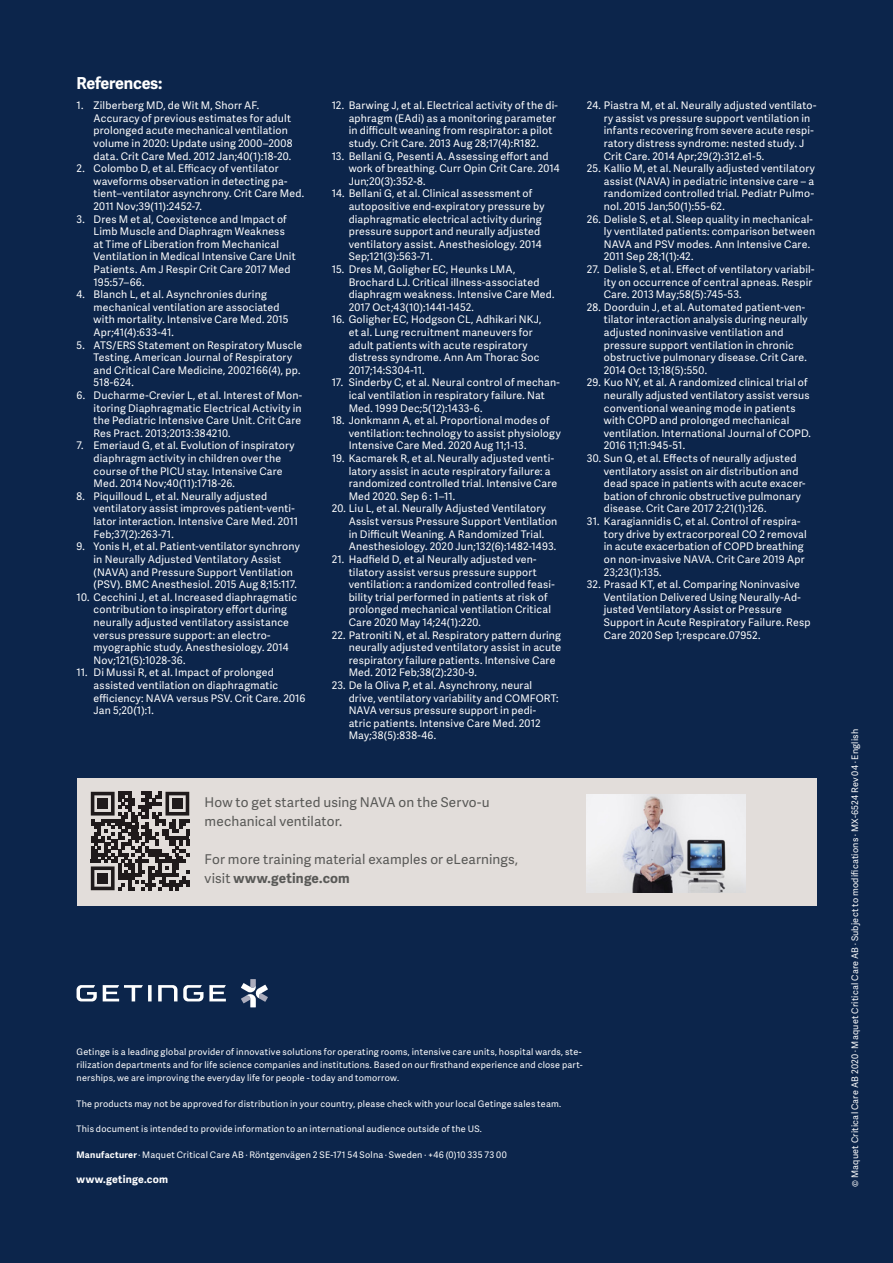
<style>
.page{position:relative;width:893px;height:1263px;background:#0c254b}
.page>*{position:absolute;margin:0;border:0;box-sizing:border-box;transform-origin:0 0}
.t1{font:700 16.5px "Adelle Sans";letter-spacing:-.015em;color:#fff}
.A4_USL_Body_copy_Ade{font:13.5px/19.2px "Adelle Sans";letter-spacing:.01em;color:#595957}
.t2{font:10.5px/12.6px "Adelle Sans";letter-spacing:.02em;color:#fff}
.t3{font:700 10.5px "Adelle Sans";letter-spacing:.02em;color:#fff}
.t4{font:9px/12.8px "Adelle Sans";letter-spacing:.025em;color:#fff;text-align:justify}
.s1{font-weight:700}
</style>
<div class="page">
<div style="left:77px;top:778px;width:739px;height:128px;background:#e2ddda"></div>
<svg style="left:90px;top:791px;width:100px;height:100px"></svg>
<svg style="left:91px;top:792px;width:98px;height:98px"></svg>
<div style="left:98px;top:798px;width:10px;height:11px;background:#231f20"></div>
<div style="left:172px;top:798px;width:10px;height:11px;background:#231f20"></div>
<div style="left:98px;top:873px;width:10px;height:10px;background:#231f20"></div>
<img style="left:587px;top:794px;width:159px;height:99px">
<svg style="left:241px;top:979px;width:27px;height:28px"></svg>
<svg style="left:103px;top:985px;width:49px;height:16px"></svg>
<svg style="left:77px;top:985px;width:20px;height:16px"></svg>
<svg style="left:183px;top:985px;width:43px;height:16px"></svg>
<svg style="left:158px;top:985px;width:19px;height:16px"></svg>
<p class="t1" style="left:77px;top:71px;width:88px">References:</p>
<p class="t2" style="left:94px;top:99px;width:200px;text-indent:-17px">1. Zilberberg MD, de Wit M, Shorr AF.<br>Accuracy of previous estimates for adult prolonged acute mechanical ventilation volume in 2020: Update using 2000–2008 data. Crit Care Med. 2012 Jan;40(1):18-20.</p>
<p class="t2" style="left:94px;top:162px;width:212px;text-indent:-17px">2. Colombo D, et al. Efficacy of ventilator waveforms observation in detecting pa&shy;tient–ventilator asynchrony. Crit Care Med.<br>2011 Nov;39(11):2452-7.</p>
<p class="t2" style="left:94px;top:212px;width:204px;text-indent:-17px">3. Dres M et al, Coexistence and Impact of Limb Muscle and Diaphragm Weakness at Time of Liberation from Mechanical Ventilation in Medical Intensive Care Unit Patients. Am J Respir Crit Care 2017 Med 195:57–66.</p>
<p class="t2" style="left:94px;top:288px;width:196px;text-indent:-17px">4. Blanch L, et al. Asynchronies during mechanical ventilation are associated with mortality. Intensive Care Med. 2015<br>Apr;41(4):633-41.</p>
<p class="t2" style="left:94px;top:338px;width:210px;text-indent:-17px">5. ATS/ERS Statement on Respiratory Muscle Testing. American Journal of Respiratory and Critical Care Medicine, 2002166(4), pp.<br>518-624.</p>
<p class="t2" style="left:94px;top:389px;width:210px;text-align:justify;text-indent:-17px">6. Ducharme-Crevier L, et al. Interest of Mon&shy;itoring Diaphragmatic Electrical Activity in the Pediatric Intensive Care Unit. Crit Care Res Pract. 2013;2013:384210.</p>
<p class="t2" style="left:94px;top:439px;width:203px;text-indent:-17px">7. Emeriaud G, et al. Evolution of inspiratory diaphragm activity in children over the course of the PICU stay. Intensive Care Med. 2014 Nov;40(11):1718-26.</p>
<p class="t2" style="left:94px;top:489px;width:206px;text-indent:-17px">8. Piquilloud L, et al. Neurally adjusted ventilatory assist improves patient-venti&shy;lator interaction. Intensive Care Med. 2011<br>Feb;37(2):263-71.</p>
<p class="t2" style="left:94px;top:540px;width:208px;text-indent:-17px">9. Yonis H, et al. Patient-ventilator synchrony in Neurally Adjusted Ventilatory Assist (NAVA) and Pressure Support Ventilation (PSV). BMC Anesthesiol. 2015 Aug 8;15:117.</p>
<p class="t2" style="left:94px;top:590px;width:205px;text-indent:-17px">10. Cecchini J, et al. Increased diaphragmatic contribution to inspiratory effort during neurally adjusted ventilatory assistance versus pressure support: an electro&shy;myographic study. Anesthesiology. 2014<br>Nov;121(5):1028-36.</p>
<p class="t2" style="left:94px;top:666px;width:214px;text-indent:-17px">11. Di Mussi R, et al. Impact of prolonged assisted ventilation on diaphragmatic efficiency: NAVA versus PSV. Crit Care. 2016<br>Jan 5;20(1):1.</p>
<p class="t2" style="left:349px;top:99px;width:211px;text-indent:-17px">12. Barwing J, et al. Electrical activity of the di&shy;aphragm (EAdi) as a monitoring parameter in difficult weaning from respirator: a pilot study. Crit Care. 2013 Aug 28;17(4):R182.</p>
<p class="t2" style="left:349px;top:149px;width:212px;text-indent:-17px">13. Bellani G, Pesenti A. Assessing effort and work of breathing. Curr Opin Crit Care. 2014<br>Jun;20(3):352-8.</p>
<p class="t2" style="left:349px;top:187px;width:197px;text-indent:-17px">14. Bellani G, et al. Clinical assessment of autopositive end-expiratory pressure by diaphragmatic electrical activity during pressure support and neurally adjusted ventilatory assist. Anesthesiology. 2014<br>Sep;121(3):563-71.</p>
<p class="t2" style="left:349px;top:263px;width:207px;text-indent:-17px">15. Dres M, Goligher EC, Heunks LMA, Brochard LJ. Critical illness-associated diaphragm weakness. Intensive Care Med.<br>2017 Oct;43(10):1441-1452.</p>
<p class="t2" style="left:349px;top:313px;width:194px;text-indent:-17px">16. Goligher EC, Hodgson CL, Adhikari NKJ, et al. Lung recruitment maneuvers for adult patients with acute respiratory distress syndrome. Ann Am Thorac Soc 2017;14:S304-11.</p>
<p class="t2" style="left:349px;top:376px;width:213px;text-indent:-17px">17. Sinderby C, et al. Neural control of mechan&shy;ical ventilation in respiratory failure. Nat<br>Med. 1999 Dec;5(12):1433-6.</p>
<p class="t2" style="left:349px;top:414px;width:214px;text-indent:-17px">18. Jonkmann A, et al. Proportional modes of ventilation: technology to assist physiology<br>Intensive Care Med. 2020 Aug 11;1-13.</p>
<p class="t2" style="left:349px;top:452px;width:210px;text-indent:-17px">19. Kacmarek R, et al. Neurally adjusted venti&shy;latory assist in acute respiratory failure: a randomized controlled trial. Intensive Care Med 2020. Sep 6 : 1–11.</p>
<p class="t2" style="left:349px;top:502px;width:210px;text-indent:-17px">20. Liu L, et al. Neurally Adjusted Ventilatory Assist versus Pressure Support Ventilation in Difficult Weaning. A Randomized Trial.<br>Anesthesiology. 2020 Jun;132(6):1482-1493.</p>
<p class="t2" style="left:349px;top:552px;width:207px;text-indent:-17px">21. Hadfield D, et al Neurally adjusted ven&shy;tilatory assist versus pressure support ventilation: a randomized controlled feasi&shy;bility trial performed in patients at risk of prolonged mechanical ventilation Critical Care 2020 May 14;24(1):220.</p>
<p class="t2" style="left:349px;top:628px;width:214px;text-indent:-17px">22. Patroniti N, et al. Respiratory pattern during neurally adjusted ventilatory assist in acute respiratory failure patients. Intensive Care Med. 2012 Feb;38(2):230-9.</p>
<p class="t2" style="left:349px;top:678px;width:211px;text-indent:-17px">23. De la Oliva P, et al. Asynchrony, neural drive, ventilatory variability and COMFORT:<br>NAVA versus pressure support in pedi&shy;atric patients. Intensive Care Med. 2012<br>May;38(5):838-46.</p>
<p class="A4_USL_Body_copy_Ade" style="left:205px;top:792px;width:286px">How to get started using NAVA on the Servo-u mechanical ventilator.</p>
<p class="A4_USL_Body_copy_Ade" style="left:205px;top:849px;width:315px">For more training material examples or eLearnings, visit <span class="s1">www.getinge.com</span></p>
<p class="t2" style="left:604px;top:99px;width:214px;text-indent:-17px">24. Piastra M, et al. Neurally adjusted ventilato&shy;ry assist vs pressure support ventilation in infants recovering from severe acute respi&shy;ratory distress syndrome: nested study. J Crit Care. 2014 Apr;29(2):312.e1-5.</p>
<p class="t2" style="left:604px;top:162px;width:213px;text-align:justify;text-indent:-17px">25. Kallio M, et al. Neurally adjusted ventilatory assist (NAVA) in pediatric intensive care – a randomized controlled trial. Pediatr Pulmo&shy;nol. 2015 Jan;50(1):55-62.</p>
<p class="t2" style="left:604px;top:212px;width:213px;text-indent:-17px">26. Delisle S, et al. Sleep quality in mechanical&shy;ly ventilated patients: comparison between NAVA and PSV modes. Ann Intensive Care.<br>2011 Sep 28;1(1):42.</p>
<p class="t2" style="left:604px;top:263px;width:212px;text-indent:-17px">27. Delisle S, et al. Effect of ventilatory variabil&shy;ity on occurrence of central apneas. Respir<br>Care. 2013 May;58(5):745-53.</p>
<p class="t2" style="left:604px;top:300px;width:205px;text-indent:-17px">28. Doorduin J, et al. Automated patient-ven&shy;tilator interaction analysis during neurally adjusted noninvasive ventilation and pressure support ventilation in chronic obstructive pulmonary disease. Crit Care.<br>2014 Oct 13;18(5):550.</p>
<p class="t2" style="left:604px;top:376px;width:209px;text-indent:-17px">29. Kuo NY, et al. A randomized clinical trial of neurally adjusted ventilatory assist versus conventional weaning mode in patients with COPD and prolonged mechanical ventilation. International Journal of COPD.<br>2016 11;11:945-51.</p>
<p class="t2" style="left:604px;top:452px;width:203px;text-indent:-17px">30. Sun Q, et al. Effects of neurally adjusted ventilatory assist on air distribution and dead space in patients with acute exacer&shy;bation of chronic obstructive pulmonary disease. Crit Care 2017 2;21(1):126.</p>
<p class="t2" style="left:604px;top:515px;width:204px;text-indent:-17px">31. Karagiannidis C, et al. Control of respira&shy;tory drive by extracorporeal CO 2 removal in acute exacerbation of COPD breathing on non-invasive NAVA. Crit Care 2019 Apr 23;23(1):135.</p>
<p class="t2" style="left:604px;top:578px;width:208px;text-indent:-17px">32. Prasad KT, et al. Comparing Noninvasive Ventilation Delivered Using Neurally-Ad&shy;justed Ventilatory Assist or Pressure Support in Acute Respiratory Failure. Resp Care 2020 Sep 1;respcare.07952.</p>
<p class="t4" style="left:77px;top:1045px;width:507px">Getinge is a leading global provider of innovative solutions for operating rooms, intensive care units, hospital wards, ste&shy;rilization departments and for life science companies and institutions. Based on our firsthand experience and close part&shy;nerships, we are improving the everyday life for people - today and tomorrow.</p>
<p class="t4" style="left:77px;top:1097px;width:486px">The products may not be approved for distribution in your country, please check with your local Getinge sales team.</p>
<p class="t4" style="left:77px;top:1122px;width:407px">This document is intended to provide information to an international audience outside of the US.</p>
<p class="t4" style="left:77px;top:1148px;width:432px"><span class="s1">Manufacturer</span> · Maquet Critical Care AB · Röntgenvägen 2 SE-171 54 Solna · Sweden · +46 (0)10 335 73 00</p>
<p class="t3" style="left:77px;top:1171px;width:93px">www.getinge.com</p>
<p class="t4" style="left:848px;top:1187px;width:459px;rotate:-90deg">© Maquet Critical Care AB 2020 · Maquet Critical Care AB · Subject to modifications · MX-6524 Rev 04 · English</p>
</div>
